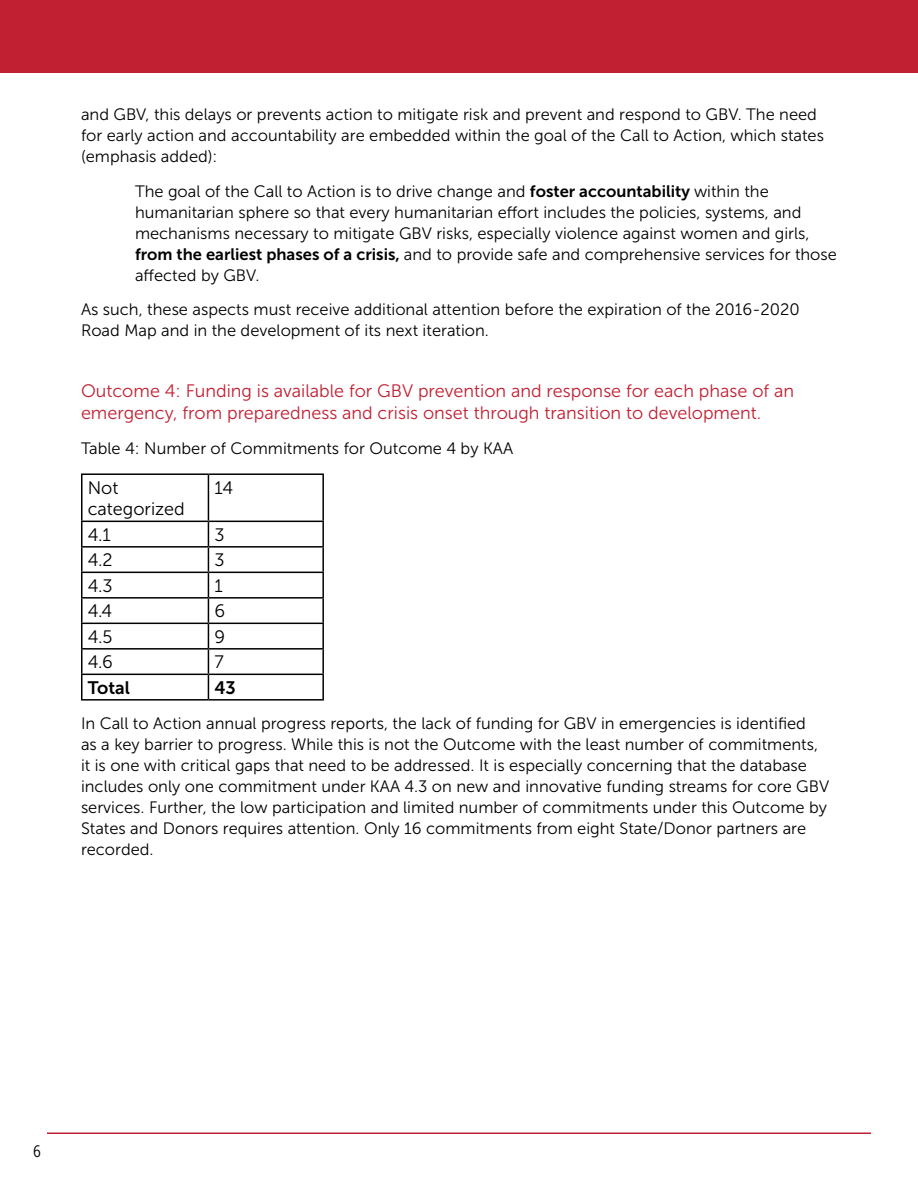
<style>
.page{position:relative;width:918px;height:1188px;background:#fff}
.page>*{position:absolute;margin:0;border:0;box-sizing:border-box;transform-origin:0 0}
.Heading_3{font:18px/22.5px "Museo Sans 300";color:#c12032}
.t1{font:18px/21.6px "Museo Sans 300";color:#000}
.t2{font:18px "Museo Sans 700";color:#000}
.t3{font:16.5px/21px "Museo Sans 300";color:#000}
.t4{font:16.5px "Museo Sans Cond 300";color:#000}
.s1{font-family:"Museo Sans 700"}
</style>
<div class="page">
<hr style="left:47px;top:1132px;width:824px;height:2px;background:#c12032">
<div style="left:0;top:0;width:918px;height:73px;background:#c12032"></div>
<hr style="left:81px;top:473px;width:127px;height:2px;background:#000">
<hr style="left:81px;top:475px;width:1px;height:46px;background:#000">
<hr style="left:208px;top:473px;width:116px;height:2px;background:#000">
<hr style="left:208px;top:475px;width:1px;height:46px;background:#000">
<hr style="left:322px;top:475px;width:2px;height:46px;background:#000">
<hr style="left:81px;top:521px;width:127px;height:1px;background:#000">
<hr style="left:208px;top:521px;width:116px;height:1px;background:#000">
<hr style="left:322px;top:522px;width:2px;height:24px;background:#000">
<hr style="left:81px;top:546px;width:127px;height:2px;background:#000">
<hr style="left:208px;top:546px;width:116px;height:2px;background:#000">
<hr style="left:322px;top:548px;width:2px;height:24px;background:#000">
<hr style="left:81px;top:572px;width:127px;height:1px;background:#000">
<hr style="left:208px;top:572px;width:116px;height:1px;background:#000">
<hr style="left:322px;top:573px;width:2px;height:24px;background:#000">
<hr style="left:81px;top:597px;width:127px;height:2px;background:#000">
<hr style="left:208px;top:597px;width:116px;height:2px;background:#000">
<hr style="left:322px;top:599px;width:2px;height:24px;background:#000">
<hr style="left:81px;top:623px;width:127px;height:1px;background:#000">
<hr style="left:208px;top:623px;width:116px;height:1px;background:#000">
<hr style="left:322px;top:624px;width:2px;height:24px;background:#000">
<hr style="left:81px;top:648px;width:127px;height:2px;background:#000">
<hr style="left:208px;top:648px;width:116px;height:2px;background:#000">
<hr style="left:322px;top:650px;width:2px;height:24px;background:#000">
<hr style="left:81px;top:674px;width:127px;height:1px;background:#000">
<svg style="left:81px;top:522px;width:1px;height:177px"></svg>
<hr style="left:208px;top:674px;width:116px;height:1px;background:#000">
<svg style="left:208px;top:522px;width:1px;height:177px"></svg>
<hr style="left:322px;top:675px;width:2px;height:24px;background:#000">
<hr style="left:81px;top:699px;width:127px;height:2px;background:#000">
<hr style="left:208px;top:699px;width:116px;height:2px;background:#000">
<p class="t3" style="left:81px;top:104px;width:745px">and GBV, this delays or prevents action to mitigate risk and prevent and respond to GBV. The need for early action and accountability are embedded within the goal of the Call to Action, which states (emphasis added):</p>
<p class="t3" style="left:135px;top:181px;width:704px">The goal of the Call to Action is to drive change and <span class="s1">foster accountability</span> within the humanitarian sphere so that every humanitarian effort includes the policies, systems, and mechanisms necessary to mitigate GBV risks, especially violence against women and girls, <span class="s1">from the earliest phases of a crisis,</span> and to provide safe and comprehensive services for those affected by GBV.</p>
<p class="t3" style="left:81px;top:299px;width:720px">As such, these aspects must receive additional attention before the expiration of the 2016-2020<br>Road Map and in the development of its next iteration.</p>
<h3 class="Heading_3" style="left:81px;top:380px;width:715px">Outcome 4: Funding is available for GBV prevention and response for each phase of an emergency, from preparedness and crisis onset through transition to development.</h3>
<p class="t3" style="left:81px;top:438px;width:434px">Table 4: Number of Commitments for Outcome 4 by KAA</p>
<p class="t1" style="left:88px;top:477px;width:99px">Not categorized</p>
<p class="t1" style="left:214px;top:477px;width:20px">14</p>
<p class="t1" style="left:88px;top:524px;width:25px">4.1</p>
<p class="t1" style="left:214px;top:524px;width:12px">3</p>
<p class="t1" style="left:88px;top:549px;width:26px">4.2</p>
<p class="t1" style="left:214px;top:549px;width:12px">3</p>
<p class="t1" style="left:88px;top:575px;width:26px">4.3</p>
<p class="t1" style="left:214px;top:575px;width:10px">1</p>
<p class="t1" style="left:88px;top:600px;width:26px">4.4</p>
<p class="t1" style="left:214px;top:600px;width:12px">6</p>
<p class="t1" style="left:88px;top:626px;width:26px">4.5</p>
<p class="t1" style="left:214px;top:626px;width:12px">9</p>
<p class="t1" style="left:88px;top:651px;width:26px">4.6</p>
<p class="t1" style="left:214px;top:651px;width:11px">7</p>
<p class="t2" style="left:88px;top:678px;width:44px">Total</p>
<p class="t2" style="left:214px;top:678px;width:23px">43</p>
<p class="t3" style="left:81px;top:713px;width:750px">In Call to Action annual progress reports, the lack of funding for GBV in emergencies is identified<br>as a key barrier to progress. While this is not the Outcome with the least number of commitments, it is one with critical gaps that need to be addressed. It is especially concerning that the database includes only one commitment under KAA 4.3 on new and innovative funding streams for core GBV services. Further, the low participation and limited number of commitments under this Outcome by States and Donors requires attention. Only 16 commitments from eight State/Donor partners are recorded.</p>
<p class="t4" style="left:33px;top:1143px;width:9px">6</p>
</div>
